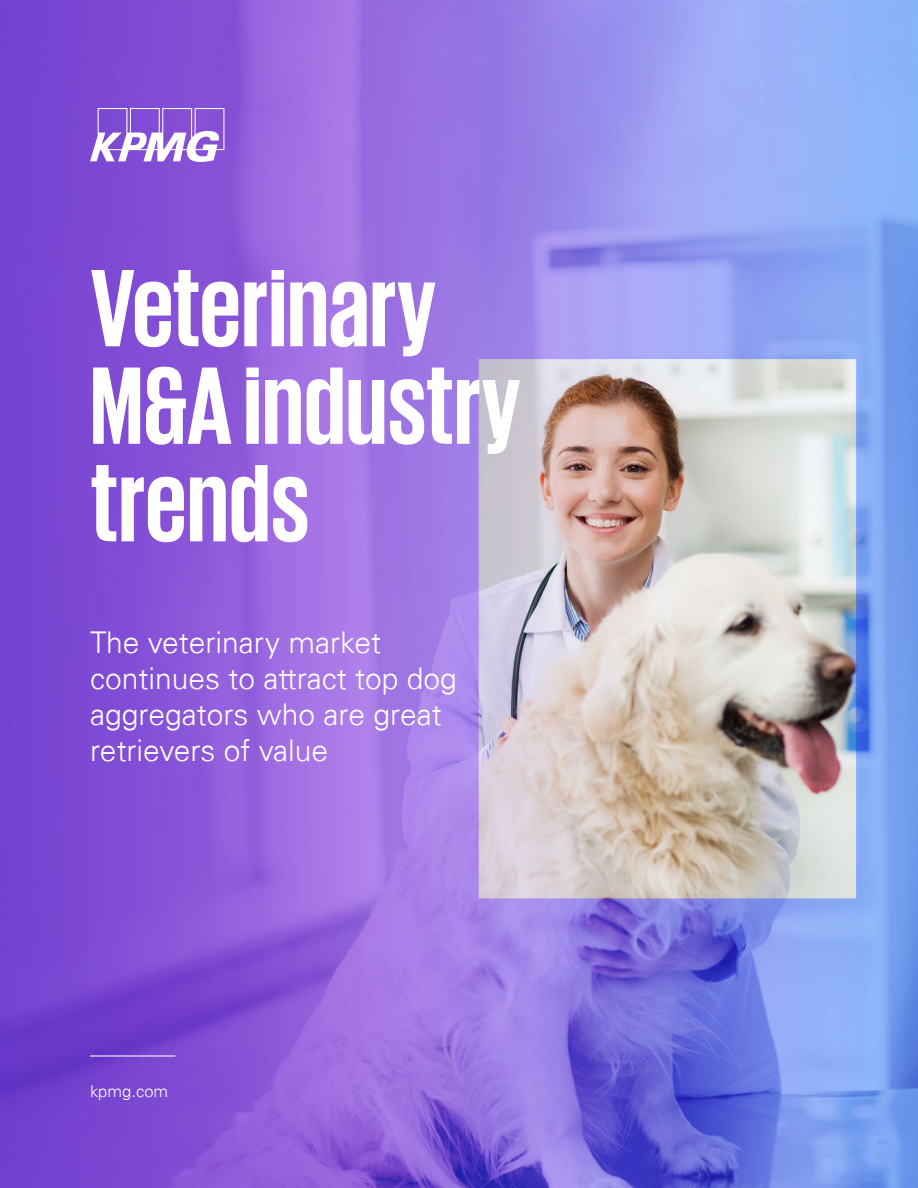
<style>
.page{position:relative;width:918px;height:1188px;background:#fff}
.page>*{position:absolute;margin:0;border:0;box-sizing:border-box;transform-origin:0 0}
.t1{font:700 112.5px/97.5px "KPMG";color:#fff}
.t2{font:300 30px/36px "Univers 45";color:#fff}
.t3{font:300 16.5px "Univers 45";color:#fff}
</style>
<div class="page">
<img style="left:0;top:0;width:918px;height:1188px">
<svg style="left:90px;top:108px;width:134px;height:54px"></svg>
<hr style="left:90px;top:1055px;width:85px;height:2px;background:#fff">
<h1 class="t1" style="left:90px;top:256px;width:432px">Veterinary<br>M&amp;A industry trends</h1>
<p class="t2" style="left:90px;top:624px;width:368px">The veterinary market continues to attract top dog aggregators who are great retrievers of value</p>
<p class="t3" style="left:90px;top:1081px;width:80px">kpmg.com</p>
</div>
